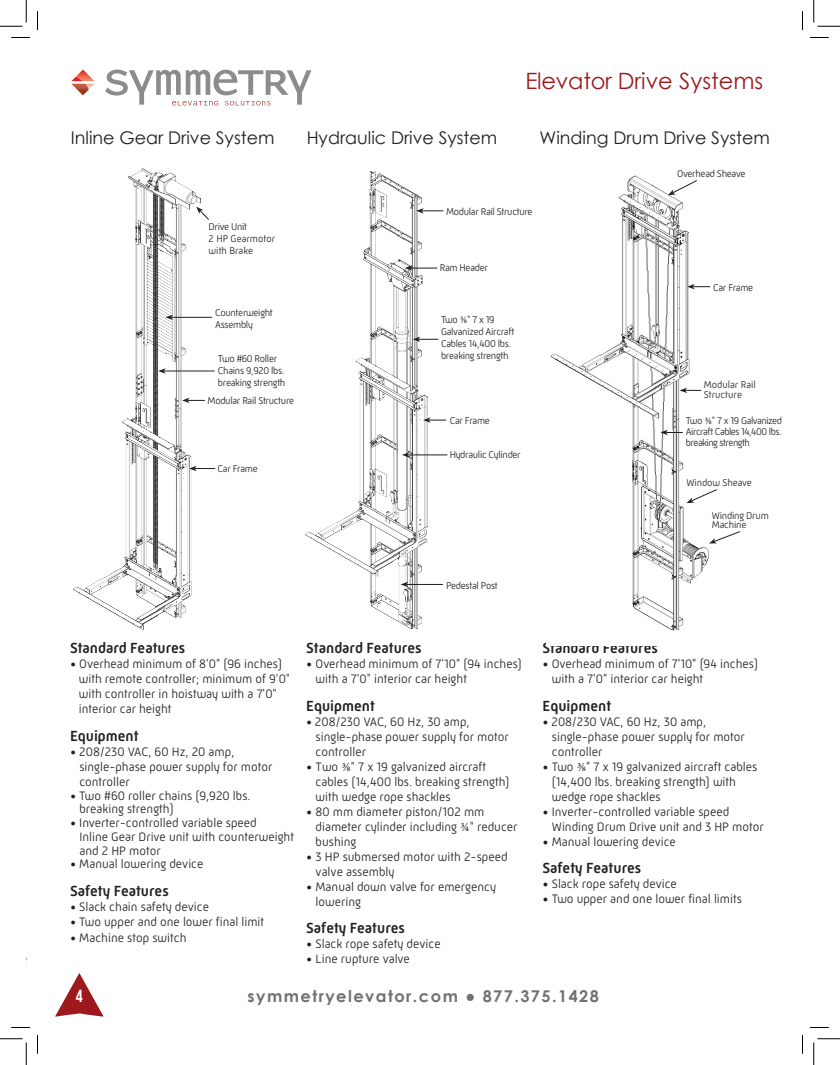
<style>
.page{position:relative;width:840px;height:1065px;background:#fff}
.page>*{position:absolute;margin:0;border:0;box-sizing:border-box;transform-origin:0 0}
.t1{font:22.5px "Century Gothic";color:#9e191d}
.t2{font:17.5px "Century Gothic";color:#231f20}
.t3{font:17.5px "Bebas Neue";color:#fff}
.t4{font:700 16.25px "Century Gothic";letter-spacing:.09em;color:#717174}
.t5{font:500 15px "Mic 32 New";color:#231f20}
.t6{font:300 12.5px/15px "Mic 32 New";color:#231f20}
.t7{font:300 10px/12px "Mic 32 New";letter-spacing:-.03em;color:#231f20}
.t8{font:300 10px/12px "Mic 32 New";color:#231f20}
.t9{font:300 10px "Mic 32 New";letter-spacing:-.01em;color:#231f20}
.s1{font-family:"Minion Pro";font-weight:400}
.s2{font-weight:500}
</style>
<div class="page">
<svg style="left:71px;top:69px;width:24px;height:26px"></svg>
<svg style="left:105px;top:70px;width:206px;height:36px"></svg>
<svg style="left:55px;top:973px;width:48px;height:44px"></svg>
<img style="left:305px;top:172px;width:122px;height:457px">
<img style="left:73px;top:169px;width:128px;height:460px">
<svg style="left:196px;top:207px;width:13px;height:13px"></svg>
<svg style="left:182px;top:398px;width:23px;height:5px"></svg>
<hr style="left:164px;top:371px;width:51px;height:1px;background:#231f20">
<svg style="left:158px;top:368px;width:8px;height:6px"></svg>
<svg style="left:189px;top:466px;width:26px;height:5px"></svg>
<hr style="left:171px;top:317px;width:41px;height:1px;background:#231f20">
<svg style="left:165px;top:315px;width:8px;height:5px"></svg>
<img style="left:550px;top:175px;width:167px;height:456px">
<svg style="left:416px;top:208px;width:27px;height:6px"></svg>
<svg style="left:405px;top:265px;width:32px;height:6px"></svg>
<svg style="left:413px;top:337px;width:25px;height:5px"></svg>
<svg style="left:423px;top:417px;width:23px;height:6px"></svg>
<hr style="left:407px;top:455px;width:40px;height:1px;background:#231f20">
<svg style="left:402px;top:452px;width:8px;height:6px"></svg>
<hr style="left:406px;top:584px;width:37px;height:1px;background:#231f20">
<svg style="left:401px;top:582px;width:7px;height:5px"></svg>
<svg style="left:668px;top:180px;width:29px;height:15px"></svg>
<svg style="left:687px;top:284px;width:23px;height:5px"></svg>
<svg style="left:660px;top:430px;width:23px;height:5px"></svg>
<svg style="left:680px;top:388px;width:21px;height:5px"></svg>
<svg style="left:686px;top:489px;width:31px;height:14px"></svg>
<svg style="left:709px;top:531px;width:31px;height:12px"></svg>
<div style="left:198px;top:502px;width:67px;height:83px;background:#fff"></div>
<svg style="left:11px;top:37px;width:19px;height:1px"></svg>
<svg style="left:810px;top:37px;width:19px;height:1px"></svg>
<svg style="left:11px;top:1027px;width:19px;height:1px"></svg>
<svg style="left:810px;top:1027px;width:19px;height:1px"></svg>
<svg style="left:37px;top:11px;width:1px;height:19px"></svg>
<svg style="left:37px;top:1035px;width:1px;height:19px"></svg>
<svg style="left:802px;top:11px;width:1px;height:19px"></svg>
<svg style="left:802px;top:1035px;width:1px;height:19px"></svg>
<svg style="left:0;top:0;width:27px;height:27px"></svg>
<svg style="left:0;top:1039px;width:27px;height:26px"></svg>
<svg style="left:814px;top:0;width:26px;height:27px"></svg>
<svg style="left:814px;top:1039px;width:26px;height:26px"></svg>
<h1 class="t1" style="left:525px;top:65px;width:239px">Elevator Drive Systems</h1>
<h2 class="t2" style="left:71px;top:125px;width:205px">Inline Gear Drive System</h2>
<h2 class="t2" style="left:307px;top:125px;width:192px">Hydraulic Drive System</h2>
<h2 class="t2" style="left:540px;top:125px;width:232px">Winding Drum Drive System</h2>
<p class="t8" style="left:209px;top:221px;width:68px">Drive Unit<br>2 HP Gearmotor with Brake</p>
<p class="t7" style="left:215px;top:307px;width:59px">Counterweight<br>Assembly</p>
<p class="t7" style="left:218px;top:353px;width:69px">Two #60 Roller<br>Chains 9,920 lbs. breaking strength</p>
<p class="t7" style="left:208px;top:394px;width:88px">Modular Rail Structure</p>
<p class="t7" style="left:218px;top:462px;width:42px">Car Frame</p>
<p class="t7" style="left:446px;top:205px;width:88px">Modular Rail Structure</p>
<p class="t7" style="left:440px;top:261px;width:50px">Ram Header</p>
<p class="t7" style="left:441px;top:313px;width:75px">Two <span class="s1">⅜</span>" 7 x 19<br>Galvanized Aircraft<br>Cables 14,400 lbs. breaking strength</p>
<p class="t7" style="left:450px;top:415px;width:42px">Car Frame</p>
<p class="t7" style="left:450px;top:449px;width:72px">Hydraulic Cylinder</p>
<p class="t7" style="left:446px;top:579px;width:53px">Pedestal Post</p>
<p class="t7" style="left:677px;top:167px;width:70px">Overhead Sheave</p>
<p class="t7" style="left:713px;top:282px;width:42px">Car Frame</p>
<p class="t8" style="left:704px;top:379px;width:54px;line-height:10px">Modular Rail<br>Structure</p>
<p class="t7" style="left:686px;top:415px;width:98px;line-height:11.2px;text-align:justify">Two <span class="s1">⅜</span>" 7 x 19 Galvanized Aircraft Cables 14,400 lbs. breaking strength</p>
<p class="t9" style="left:687px;top:477px;width:67px">Window Sheave</p>
<p class="t7" style="left:712px;top:512px;width:59px;line-height:8.8px">Winding Drum<br>Machine</p>
<p class="t5" style="left:70px;top:640px;width:117px">Standard Features</p>
<p class="t6" style="left:79px;top:657px;width:213px;text-indent:-9px">• Overhead minimum of 8'0" (96 inches) with remote controller; minimum of 9'0" with controller in hoistway with a 7'0" interior car height</p>
<p class="t5" style="left:70px;top:727px;width:70px">Equipment</p>
<p class="t6" style="left:79px;top:744px;width:195px;text-indent:-9px">• 208/230 VAC, 60 Hz, 20 amp, single-phase power supply for motor controller</p>
<p class="t6" style="left:79px;top:788px;width:173px;line-height:13.8px;text-indent:-9px">• Two #60 roller chains (9,920 lbs. breaking strength)</p>
<p class="t6" style="left:79px;top:816px;width:216px;line-height:13.8px;text-indent:-9px">• Inverter-controlled variable speed<br>Inline Gear Drive unit with counterweight and 2 HP motor</p>
<p class="t6" style="left:70px;top:857px;width:135px">• Manual lowering device</p>
<p class="t5" style="left:70px;top:882px;width:100px">Safety Features</p>
<p class="t6" style="left:70px;top:899px;width:141px">• Slack chain safety device</p>
<p class="t6" style="left:70px;top:914px;width:196px">• Two upper and one lower final limit</p>
<p class="t6" style="left:70px;top:930px;width:118px">• Machine stop switch</p>
<p class="t5" style="left:306px;top:640px;width:117px">Standard Features</p>
<p class="t6" style="left:316px;top:657px;width:208px;text-indent:-9px">• Overhead minimum of 7'10" (94 inches) with a 7'0" interior car height</p>
<p class="t5" style="left:306px;top:697px;width:70px">Equipment</p>
<p class="t6" style="left:316px;top:714px;width:195px;text-indent:-9px"><span class="s2">•</span> 208/230 VAC, 60 Hz, 30 amp, single-phase power supply for motor controller</p>
<p class="t6" style="left:316px;top:759px;width:195px;text-indent:-9px">• Two <span class="s1">3/8</span>" 7 x 19 galvanized aircraft cables (14,400 lbs. breaking strength) with wedge rope shackles</p>
<p class="t6" style="left:316px;top:804px;width:203px;text-indent:-9px">• 80 mm diameter piston/102 mm diameter cylinder including <span class="s1">3/4</span>" reducer bushing</p>
<p class="t6" style="left:316px;top:849px;width:193px;text-indent:-9px">• 3 HP submersed motor with 2-speed valve assembly</p>
<p class="t6" style="left:316px;top:879px;width:182px;text-indent:-9px">• Manual down valve for emergency lowering</p>
<p class="t5" style="left:306px;top:920px;width:100px">Safety Features</p>
<p class="t6" style="left:306px;top:937px;width:136px">• Slack rope safety device</p>
<p class="t6" style="left:306px;top:952px;width:105px">• Line rupture valve</p>
<p class="t5" style="left:542px;top:640px;width:117px">Standard Features</p>
<p class="t6" style="left:552px;top:657px;width:208px;text-indent:-9px">• Overhead minimum of 7'10" (94 inches) with a 7'0" interior car height</p>
<p class="t5" style="left:542px;top:697px;width:70px">Equipment</p>
<p class="t6" style="left:552px;top:714px;width:195px;text-indent:-9px">• 208/230 VAC, 60 Hz, 30 amp, single-phase power supply for motor controller</p>
<p class="t6" style="left:552px;top:759px;width:207px;text-indent:-9px">• Two <span class="s1">⅜</span>" 7 x 19 galvanized aircraft cables (14,400 lbs. breaking strength) with wedge rope shackles</p>
<p class="t6" style="left:552px;top:804px;width:213px;text-indent:-9px">• Inverter-controlled variable speed<br>Winding Drum Drive unit and 3 HP motor</p>
<p class="t6" style="left:542px;top:834px;width:135px">• Manual lowering device</p>
<p class="t5" style="left:542px;top:860px;width:100px">Safety Features</p>
<p class="t6" style="left:543px;top:877px;width:136px">• Slack rope safety device</p>
<p class="t6" style="left:543px;top:892px;width:201px">• Two upper and one lower final limits</p>
<h2 class="t3" style="left:76px;top:987px;width:8px">4</h2>
<h3 class="t4" style="left:248px;top:984px;width:353px">symmetryelevator.com ● 877.375.1428</h3>
</div>
